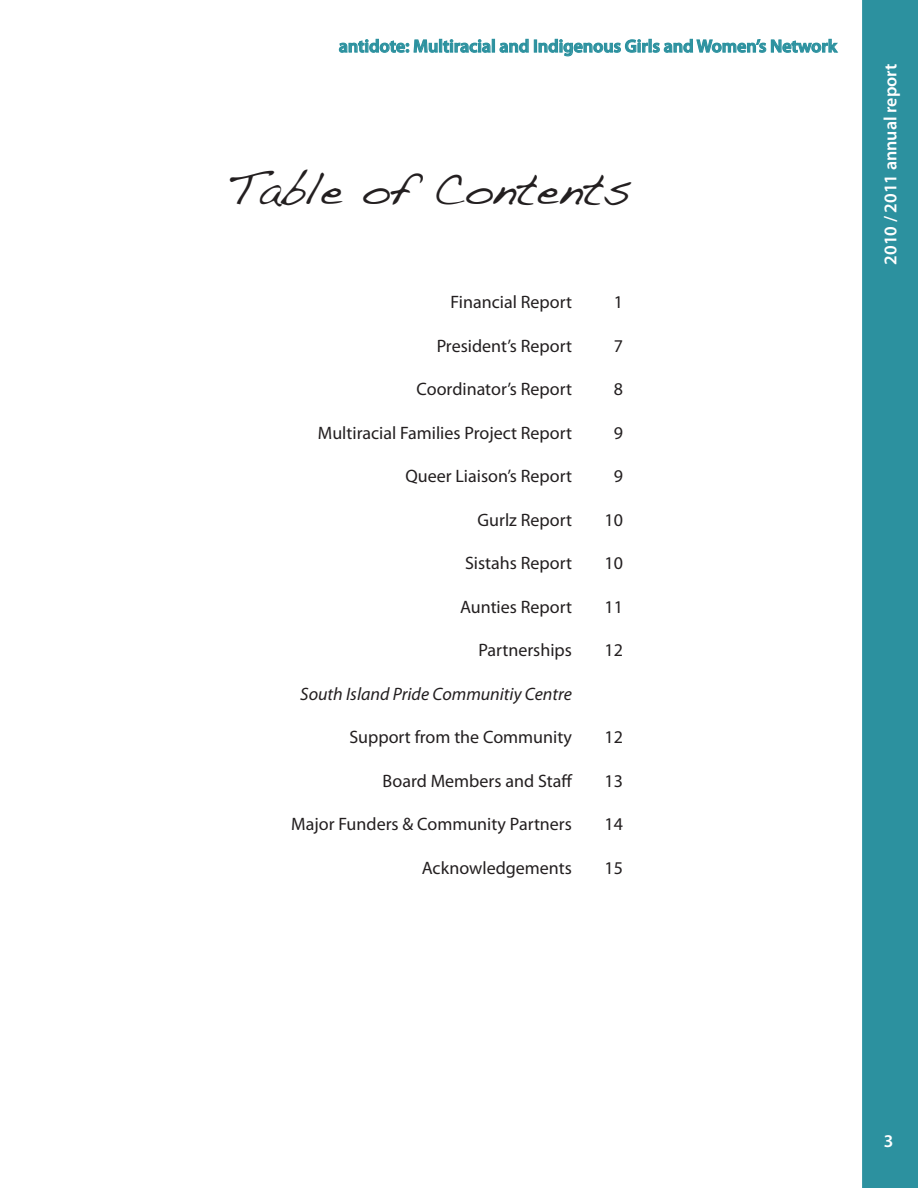
<style>
.page{position:relative;width:918px;height:1188px;background:#fff}
.page>*{position:absolute;margin:0;border:0;box-sizing:border-box;transform-origin:0 0}
.t1{font:45px "Handwriting Dakota";color:#231f20}
.t2{font:18px "Myriad Pro";color:#231f20}
.t3{font:600 18px "Myriad Pro";color:#077e8e}
.t4{font:italic 18px "Myriad Pro";color:#231f20}
.t5{font:600 18px "Myriad Pro";color:#fff}
</style>
<div class="page">
<svg style="left:862px;top:0;width:56px;height:1188px;background:#2e92a0"></svg>
<svg style="left:338px;top:38px;width:153px;height:15px"></svg>
<div style="left:492px;top:39px;width:3px;height:14px;border:1px solid #077e8e"></div>
<svg style="left:499px;top:38px;width:30px;height:15px"></svg>
<div style="left:534px;top:39px;width:3px;height:14px;border:1px solid #077e8e"></div>
<svg style="left:538px;top:38px;width:301px;height:19px"></svg>
<p class="t3" style="left:339px;top:35px;width:500px">antidote: Multiracial and Indigenous Girls and Women’s Network</p>
<h1 class="t1" style="left:227px;top:162px;width:406px">Table of Contents</h1>
<p class="t2" style="left:451px;top:291px;width:123px">Financial Report</p>
<p class="t2" style="left:437px;top:335px;width:137px">President’s Report</p>
<p class="t2" style="left:417px;top:378px;width:157px">Coordinator’s Report</p>
<p class="t2" style="left:318px;top:422px;width:256px">Multiracial Families Project Report</p>
<p class="t2" style="left:405px;top:465px;width:168px">Queer Liaison’s Report</p>
<p class="t2" style="left:478px;top:509px;width:96px">Gurlz Report</p>
<p class="t2" style="left:465px;top:552px;width:108px">Sistahs Report</p>
<p class="t2" style="left:460px;top:596px;width:113px">Aunties Report</p>
<p class="t2" style="left:478px;top:639px;width:95px">Partnerships</p>
<p class="t4" style="left:300px;top:683px;width:273px">South Island Pride Communitiy Centre</p>
<p class="t2" style="left:349px;top:726px;width:224px">Support from the Community</p>
<p class="t2" style="left:383px;top:770px;width:192px">Board Members and Staff</p>
<p class="t2" style="left:291px;top:813px;width:282px">Major Funders &amp; Community Partners</p>
<p class="t2" style="left:422px;top:857px;width:152px">Acknowledgements</p>
<p class="t2" style="left:614px;top:291px;width:11px">1</p>
<p class="t2" style="left:614px;top:335px;width:11px">7</p>
<p class="t2" style="left:614px;top:378px;width:11px">8</p>
<p class="t2" style="left:614px;top:422px;width:11px">9</p>
<p class="t2" style="left:614px;top:465px;width:11px">9</p>
<p class="t2" style="left:605px;top:509px;width:20px">10</p>
<p class="t2" style="left:605px;top:552px;width:20px">10</p>
<p class="t2" style="left:605px;top:596px;width:20px">11</p>
<p class="t2" style="left:605px;top:639px;width:20px">12</p>
<p class="t2" style="left:605px;top:726px;width:20px">12</p>
<p class="t2" style="left:605px;top:770px;width:20px">13</p>
<p class="t2" style="left:605px;top:813px;width:20px">14</p>
<p class="t2" style="left:605px;top:857px;width:20px">15</p>
<p class="t5" style="left:879px;top:265px;width:203px;rotate:-90deg">2010 / 2011 annual report</p>
<p class="t5" style="left:884px;top:1130px;width:11px">3</p>
</div>
